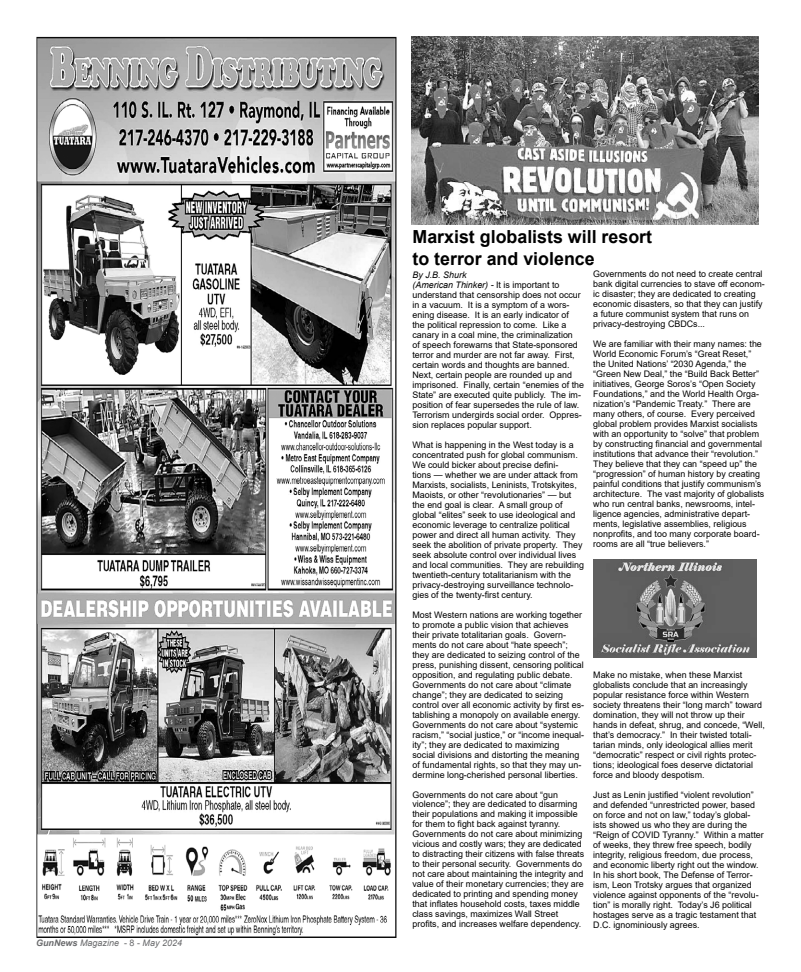
<style>
.page{position:relative;width:801px;height:972px;background:#fff}
.page>*{position:absolute;margin:0;border:0;box-sizing:border-box;transform-origin:0 0}
.t1{font:700 18px/21.6px "Arial";color:#000}
.t2{font:9px/10px "Arial";color:#000}
.t3{font:italic 9px "Arial";color:#696a6c}
.s1{font-weight:700}
.s2{font-style:normal}
.s3{font-style:italic}
</style>
<div class="page">
<img style="left:36px;top:36px;width:361px;height:901px">
<img style="left:593px;top:559px;width:163px;height:99px">
<img style="left:412px;top:36px;width:346px;height:188px">
<p class="t3" style="left:36px;top:937px;width:148px"><span class="s1">GunNews</span> Magazine <span class="s2">- 8 -</span> May 2024</p>
<h1 class="t1" style="left:412px;top:226px;width:241px">Marxist globalists will resort to terror and violence</h1>
<p class="t2" style="left:412px;top:269px;width:173px"><span class="s3">By J.B. Shurk<br>(American Thinker) -</span> It is important to understand that censorship does not occur in a vacuum. It is a symptom of a wors&shy;ening disease. It is an early indicator of<br>the political repression to come. Like a canary in a coal mine, the criminalization<br>of speech forewarns that State-sponsored terror and murder are not far away. First, certain words and thoughts are banned.<br>Next, certain people are rounded up and imprisoned. Finally, certain “enemies of the State” are executed quite publicly. The im&shy;position of fear supersedes the rule of law.<br>Terrorism undergirds social order. Oppres&shy;sion replaces popular support.</p>
<p class="t2" style="left:412px;top:439px;width:173px">What is happening in the West today is a concentrated push for global communism.<br>We could bicker about precise defini-<br>tions — whether we are under attack from Marxists, socialists, Leninists, Trotskyites, Maoists, or other “revolutionaries” — but the end goal is clear. A small group of global “elites” seek to use ideological and economic leverage to centralize political power and direct all human activity. They seek the abolition of private property. They seek absolute control over individual lives and local communities. They are rebuilding twentieth-century totalitarianism with the privacy-destroying surveillance technolo&shy;gies of the twenty-first century.</p>
<p class="t2" style="left:412px;top:609px;width:173px">Most Western nations are working together to promote a public vision that achieves their private totalitarian goals. Govern&shy;ments do not care about “hate speech”; they are dedicated to seizing control of the press, punishing dissent, censoring political opposition, and regulating public debate.<br>Governments do not care about “climate change”; they are dedicated to seizing control over all economic activity by first es&shy;tablishing a monopoly on available energy.<br>Governments do not care about “systemic racism,” “social justice,” or “income inequal&shy;ity”; they are dedicated to maximizing social divisions and distorting the meaning of fundamental rights, so that they may un&shy;dermine long-cherished personal liberties.</p>
<p class="t2" style="left:412px;top:789px;width:173px">Governments do not care about “gun violence”; they are dedicated to disarming their populations and making it impossible for them to fight back against tyranny.<br>Governments do not care about minimizing vicious and costly wars; they are dedicated to distracting their citizens with false threats to their personal security. Governments do not care about maintaining the integrity and value of their monetary currencies; they are dedicated to printing and spending money that inflates household costs, taxes middle class savings, maximizes Wall Street profits, and increases welfare dependency.</p>
<p class="t2" style="left:593px;top:269px;width:173px">Governments do not need to create central bank digital currencies to stave off econom&shy;ic disaster; they are dedicated to creating economic disasters, so that they can justify a future communist system that runs on privacy-destroying CBDCs...</p>
<p class="t2" style="left:593px;top:339px;width:173px">We are familiar with their many names: the World Economic Forum’s “Great Reset,” the United Nations’ “2030 Agenda,” the “Green New Deal,” the “Build Back Better” initiatives, George Soros’s “Open Society Foundations,” and the World Health Orga&shy;nization’s “Pandemic Treaty.” There are many others, of course. Every perceived global problem provides Marxist socialists with an opportunity to “solve” that problem by constructing financial and governmental institutions that advance their “revolution.” They believe that they can “speed up” the “progression” of human history by creating painful conditions that justify communism’s architecture. The vast majority of globalists who run central banks, newsrooms, intel&shy;ligence agencies, administrative depart&shy;ments, legislative assemblies, religious nonprofits, and too many corporate board&shy;rooms are all “true believers.”</p>
<p class="t2" style="left:593px;top:670px;width:173px">Make no mistake, when these Marxist globalists conclude that an increasingly popular resistance force within Western society threatens their “long march” toward domination, they will not throw up their hands in defeat, shrug, and concede, “Well, that’s democracy.” In their twisted totali&shy;tarian minds, only ideological allies merit “democratic” respect or civil rights protec&shy;tions; ideological foes deserve dictatorial force and bloody despotism.</p>
<p class="t2" style="left:593px;top:790px;width:172px">Just as Lenin justified “violent revolution” and defended “unrestricted power, based on force and not on law,” today’s global&shy;ists showed us who they are during the “Reign of COVID Tyranny.” Within a matter of weeks, they threw free speech, bodily integrity, religious freedom, due process, and economic liberty right out the window.<br>In his short book, The Defense of Terror&shy;ism, Leon Trotsky argues that organized violence against opponents of the “revolu&shy;tion” is morally right. Today’s J6 political hostages serve as a tragic testament that D.C. ignominiously agrees.</p>
</div>
